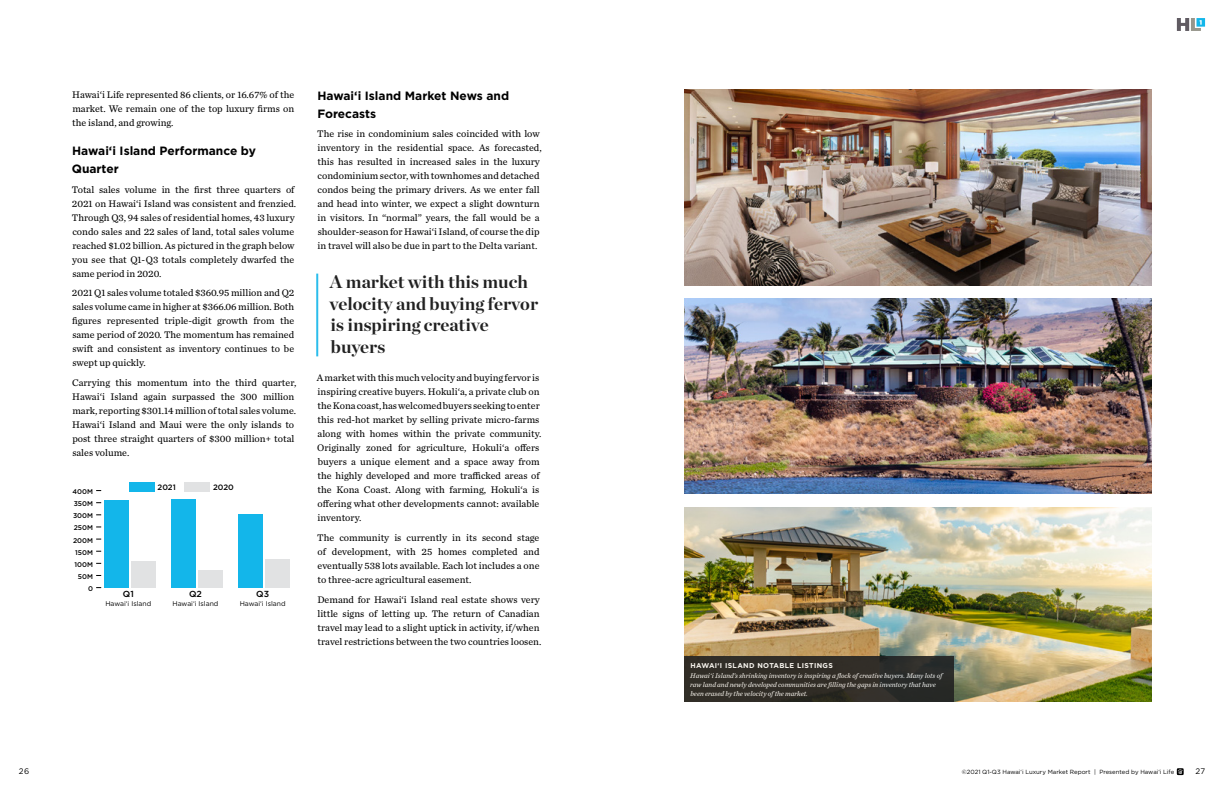
<style>
.page{position:relative;width:1224px;height:792px;background:#fff}
.page>*{position:absolute;margin:0;border:0;box-sizing:border-box;transform-origin:0 0}
.t1{font:700 18px/21.6px "Chronicle Display";color:#212121}
.t2{font:700 12px/18px "Gotham";color:#000}
.t3{font:10px/14px "Chronicle Text G2";color:#000}
.t4{font:500 8.8px "Gotham";color:#000}
.t5{font:8px "Gotham";color:#000}
.t6{font:500 7.8px "Gotham";color:#000}
.t7{font:italic 7px/9px "Chronicle Text G2";color:#fff}
.t8{font:700 7px "Gotham";letter-spacing:.05em;color:#fff}
.t9{font:6.8px "Gotham";color:#000}
.t10{font:500 6.8px "Gotham";color:#000}
.t11{font:6px "Gotham";color:#000}
</style>
<div class="page">
<svg style="left:1177px;top:768px;width:7px;height:7px"></svg>
<svg style="left:1177px;top:18px;width:28px;height:13px"></svg>
<img style="left:684px;top:90px;width:468px;height:196px">
<hr style="left:316px;top:274px;width:2px;height:82px;background:#2bbdec">
<img style="left:684px;top:299px;width:468px;height:195px">
<img style="left:684px;top:507px;width:468px;height:195px">
<div style="left:684px;top:657px;width:270px;height:45px;background:#312d27"></div>
<div style="left:131px;top:561px;width:24px;height:27px;background:#e1e2e3"></div>
<div style="left:198px;top:570px;width:24px;height:18px;background:#e1e2e3"></div>
<div style="left:265px;top:559px;width:25px;height:29px;background:#e1e2e3"></div>
<div style="left:104px;top:500px;width:24px;height:88px;background:#13b6ea"></div>
<div style="left:171px;top:499px;width:25px;height:89px;background:#13b6ea"></div>
<div style="left:239px;top:515px;width:24px;height:73px;background:#13b6ea"></div>
<div style="left:185px;top:482px;width:25px;height:10px;background:#e1e2e3"></div>
<div style="left:129px;top:482px;width:25px;height:9px;background:#13b6ea"></div>
<p class="t3" style="left:72px;top:87px;width:224px;text-align:justify">Hawai‘i Life represented 86 clients, or 16.67% of the market. We remain one of the top luxury firms on the island, and growing.</p>
<p class="t2" style="left:72px;top:142px;width:186px">Hawai‘i Island Performance by<br>Quarter</p>
<p class="t3" style="left:72px;top:182px;width:226px">Total sales volume in the first three quarters of 2021 on Hawai‘i Island was consistent and frenzied.<br>Through Q3, 94 sales of residential homes, 43 luxury condo sales and 22 sales of land, total sales volume reached $1.02 billion. As pictured in the graph below you see that Q1-Q3 totals completely dwarfed the same period in 2020.</p>
<p class="t3" style="left:72px;top:286px;width:224px;text-align:justify">2021 Q1 sales volume totaled $360.95 million and Q2 sales volume came in higher at $366.06 million. Both figures represented triple-digit growth from the same period of 2020. The momentum has remained swift and consistent as inventory continues to be swept up quickly.</p>
<p class="t3" style="left:72px;top:376px;width:226px">Carrying this momentum into the third quarter, Hawai‘i Island again surpassed the 300 million mark, reporting $301.14 million of total sales volume.<br>Hawai‘i Island and Maui were the only islands to post three straight quarters of $300 million+ total sales volume.</p>
<p class="t10" style="left:73px;top:487px;width:22px">400M</p>
<p class="t10" style="left:74px;top:499px;width:21px">350M</p>
<p class="t10" style="left:73px;top:511px;width:22px">300M</p>
<p class="t10" style="left:74px;top:524px;width:21px">250M</p>
<p class="t10" style="left:73px;top:536px;width:21px">200M</p>
<p class="t10" style="left:75px;top:548px;width:19px">150M</p>
<p class="t10" style="left:75px;top:560px;width:20px">100M</p>
<p class="t10" style="left:78px;top:572px;width:17px">50M</p>
<p class="t10" style="left:88px;top:584px;width:6px">0</p>
<p class="t6" style="left:158px;top:482px;width:20px">2021</p>
<p class="t6" style="left:213px;top:482px;width:22px">2020</p>
<p class="t4" style="left:123px;top:588px;width:12px">Q1</p>
<p class="t9" style="left:105px;top:599px;width:47px">Hawai‘i Island</p>
<p class="t4" style="left:189px;top:588px;width:14px">Q2</p>
<p class="t9" style="left:173px;top:599px;width:47px">Hawai‘i Island</p>
<p class="t4" style="left:256px;top:588px;width:14px">Q3</p>
<p class="t9" style="left:240px;top:599px;width:47px">Hawai‘i Island</p>
<p class="t2" style="left:317px;top:86px;width:193px">Hawai‘i Island Market News and<br>Forecasts</p>
<p class="t3" style="left:317px;top:126px;width:226px">The rise in condominium sales coincided with low inventory in the residential space. As forecasted, this has resulted in increased sales in the luxury condominium sector, with townhomes and detached condos being the primary drivers. As we enter fall and head into winter, we expect a slight downturn in visitors. In “normal” years, the fall would be a shoulder-season for Hawai‘i Island, of course the dip in travel will also be due in part to the Delta variant.</p>
<h1 class="t1" style="left:330px;top:270px;width:210px">A market with this much velocity and buying fervor is inspiring creative buyers</h1>
<p class="t3" style="left:317px;top:370px;width:226px">A market with this much velocity and buying fervor is inspiring creative buyers. Hokuli‘a, a private club on the Kona coast, has welcomed buyers seeking to enter this red-hot market by selling private micro-farms along with homes within the private community.<br>Originally zoned for agriculture, Hokuli‘a offers buyers a unique element and a space away from the highly developed and more trafficked areas of the Kona Coast. Along with farming, Hokuli‘a is offering what other developments cannot: available inventory.</p>
<p class="t3" style="left:317px;top:530px;width:224px;text-align:justify">The community is currently in its second stage of development, with 25 homes completed and eventually 538 lots available. Each lot includes a one to three-acre agricultural easement.</p>
<p class="t3" style="left:317px;top:592px;width:226px">Demand for Hawai‘i Island real estate shows very little signs of letting up. The return of Canadian travel may lead to a slight uptick in activity, if/when travel restrictions between the two countries loosen.</p>
<p class="t8" style="left:691px;top:661px;width:144px">HAWAI‘I ISLAND NOTABLE LISTINGS</p>
<p class="t7" style="left:690px;top:671px;width:254px">Hawai‘i Island’s shrinking inventory is inspiring a flock of creative buyers. Many lots of raw land and newly developed communities are filling the gaps in inventory that have been erased by the velocity of the market.</p>
<p class="t5" style="left:19px;top:766px;width:12px">26</p>
<p class="t11" style="left:962px;top:768px;width:214px">©2021 Q1-Q3 Hawai‘i Luxury Market Report | Presented by Hawai‘i Life</p>
<p class="t5" style="left:1195px;top:766px;width:11px">27</p>
</div>
